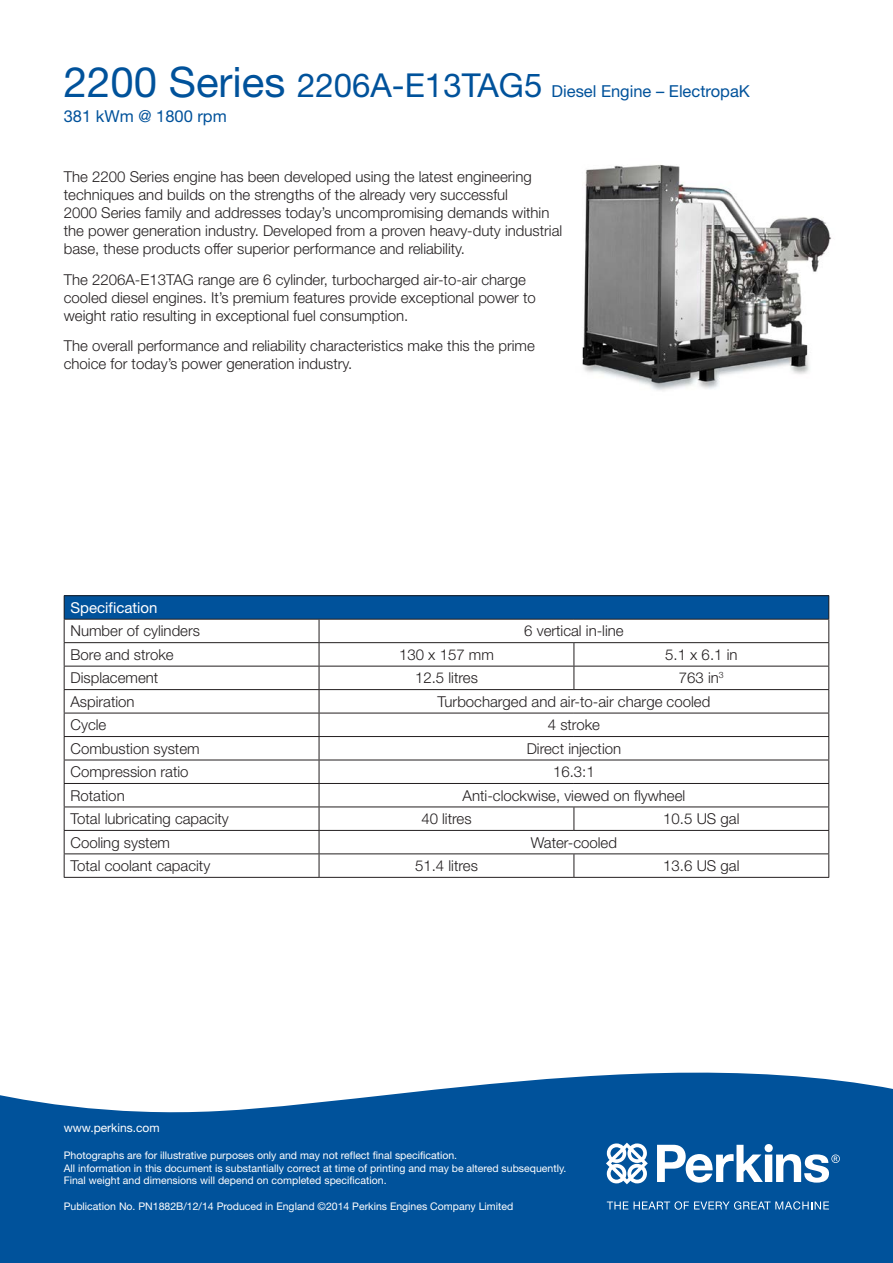
<style>
.page{position:relative;width:893px;height:1263px;background:#fff}
.page>*{position:absolute;margin:0;border:0;box-sizing:border-box;transform-origin:0 0}
.t1{font:16.5px/24.8px "Helvetica Neue";color:#00529b}
.Overview_Text{font:300 15px/18px "Helvetica Neue";color:#231f20}
.Table_-_Text_Centred{font:300 15px "Helvetica Neue";color:#231f20}
.Table_-_Text_Left__1{font:300 15px "Helvetica Neue";color:#231f20}
.Table_-_Headings_Lef{font:15px "Helvetica Neue";color:#fff}
.t2{font:12px "Helvetica Neue";color:#fff}
.t3{font:10.5px/12.6px "Helvetica Neue";color:#fff}
.s1{font-size:42px}
.s2{font-size:33px}
</style>
<div class="page">
<svg style="left:0;top:1072px;width:893px;height:191px;background:#1b64a5"></svg>
<svg style="left:607px;top:1201px;width:21px;height:8px"></svg>
<svg style="left:634px;top:1201px;width:195px;height:9px;background:#4480b5"></svg>
<svg style="left:606px;top:1143px;width:42px;height:41px"></svg>
<svg style="left:657px;top:1144px;width:183px;height:38px"></svg>
<img style="left:582px;top:164px;width:250px;height:227px">
<div style="left:64px;top:596px;width:765px;height:23px;background:#00529b"></div>
<svg style="left:65px;top:620px;width:763px;height:257px"></svg>
<hr style="left:319px;top:642px;width:255px;height:1px;background:#231f20">
<hr style="left:574px;top:642px;width:255px;height:1px;background:#231f20">
<hr style="left:319px;top:666px;width:255px;height:1px;background:#231f20">
<hr style="left:574px;top:666px;width:255px;height:1px;background:#231f20">
<svg style="left:574px;top:643px;width:1px;height:46px"></svg>
<hr style="left:64px;top:689px;width:255px;height:1px;background:#231f20">
<hr style="left:319px;top:689px;width:255px;height:1px;background:#231f20">
<hr style="left:574px;top:689px;width:255px;height:1px;background:#231f20">
<hr style="left:64px;top:713px;width:255px;height:1px;background:#231f20">
<hr style="left:319px;top:713px;width:255px;height:1px;background:#231f20">
<hr style="left:574px;top:713px;width:255px;height:1px;background:#231f20">
<hr style="left:64px;top:736px;width:255px;height:1px;background:#231f20">
<hr style="left:319px;top:736px;width:255px;height:1px;background:#231f20">
<hr style="left:574px;top:736px;width:255px;height:1px;background:#231f20">
<hr style="left:64px;top:760px;width:255px;height:1px;background:#231f20">
<hr style="left:319px;top:760px;width:255px;height:1px;background:#231f20">
<hr style="left:574px;top:760px;width:255px;height:1px;background:#231f20">
<hr style="left:64px;top:783px;width:255px;height:1px;background:#231f20">
<hr style="left:319px;top:783px;width:255px;height:1px;background:#231f20">
<hr style="left:574px;top:783px;width:255px;height:1px;background:#231f20">
<hr style="left:64px;top:806px;width:255px;height:1px;background:#231f20">
<hr style="left:319px;top:806px;width:255px;height:1px;background:#231f20">
<hr style="left:574px;top:806px;width:255px;height:1px;background:#231f20">
<svg style="left:574px;top:807px;width:1px;height:23px"></svg>
<hr style="left:64px;top:830px;width:255px;height:1px;background:#231f20">
<hr style="left:319px;top:830px;width:255px;height:1px;background:#231f20">
<hr style="left:574px;top:830px;width:255px;height:1px;background:#231f20">
<svg style="left:574px;top:854px;width:1px;height:23px"></svg>
<hr style="left:64px;top:642px;width:255px;height:1px;background:#231f20">
<hr style="left:64px;top:666px;width:255px;height:1px;background:#231f20">
<hr style="left:319px;top:853px;width:255px;height:1px;background:#231f20">
<hr style="left:574px;top:853px;width:255px;height:1px;background:#231f20">
<hr style="left:64px;top:853px;width:255px;height:1px;background:#231f20">
<hr style="left:64px;top:877px;width:255px;height:1px;background:#231f20">
<hr style="left:64px;top:595px;width:255px;height:1px;background:#231f20">
<svg style="left:64px;top:596px;width:1px;height:281px"></svg>
<hr style="left:319px;top:595px;width:255px;height:1px;background:#231f20">
<hr style="left:574px;top:595px;width:255px;height:1px;background:#231f20">
<hr style="left:64px;top:619px;width:255px;height:1px;background:#231f20">
<hr style="left:319px;top:619px;width:255px;height:1px;background:#231f20">
<hr style="left:574px;top:619px;width:255px;height:1px;background:#231f20">
<svg style="left:319px;top:619px;width:1px;height:258px"></svg>
<svg style="left:828px;top:596px;width:1px;height:281px"></svg>
<hr style="left:319px;top:877px;width:255px;height:1px;background:#231f20">
<hr style="left:574px;top:877px;width:255px;height:1px;background:#231f20">
<p class="t1" style="left:64px;top:78px;width:688px"><span class="s1">2200 Series</span> <span class="s2">2206A-E13TAG5</span> Diesel Engine – ElectropaK<br>381 kWm @ 1800 rpm</p>
<p class="Overview_Text" style="left:64px;top:167px;width:500px">The 2200 Series engine has been developed using the latest engineering techniques and builds on the strengths of the already very successful<br>2000 Series family and addresses today’s uncompromising demands within the power generation industry. Developed from a proven heavy-duty industrial base, these products offer superior performance and reliability.</p>
<p class="Overview_Text" style="left:64px;top:270px;width:474px">The 2206A-E13TAG range are 6 cylinder, turbocharged air-to-air charge cooled diesel engines. It’s premium features provide exceptional power to weight ratio resulting in exceptional fuel consumption.</p>
<p class="Overview_Text" style="left:64px;top:337px;width:472px">The overall performance and reliability characteristics make this the prime choice for today’s power generation industry.</p>
<p class="Table_-_Headings_Lef" style="left:71px;top:598px;width:88px">Specification</p>
<p class="Table_-_Text_Left__1" style="left:71px;top:622px;width:131px">Number of cylinders</p>
<p class="Table_-_Text_Centred" style="left:524px;top:622px;width:101px">6 vertical in-line</p>
<p class="Table_-_Text_Left__1" style="left:71px;top:645px;width:105px">Bore and stroke</p>
<p class="Table_-_Text_Centred" style="left:399px;top:645px;width:96px">130 x 157 mm</p>
<p class="Table_-_Text_Centred" style="left:665px;top:645px;width:74px">5.1 x 6.1 in</p>
<p class="Table_-_Text_Left__1" style="left:71px;top:669px;width:89px">Displacement</p>
<p class="Table_-_Text_Centred" style="left:415px;top:669px;width:64px">12.5 litres</p>
<p class="Table_-_Text_Centred" style="left:679px;top:669px;width:46px">763 in<sup>3</sup></p>
<p class="Table_-_Text_Left__1" style="left:71px;top:692px;width:66px">Aspiration</p>
<p class="Table_-_Text_Centred" style="left:438px;top:692px;width:274px">Turbocharged and air-to-air charge cooled</p>
<p class="Table_-_Text_Left__1" style="left:71px;top:716px;width:37px">Cycle</p>
<p class="Table_-_Text_Centred" style="left:548px;top:716px;width:54px">4 stroke</p>
<p class="Table_-_Text_Left__1" style="left:71px;top:739px;width:131px">Combustion system</p>
<p class="Table_-_Text_Centred" style="left:527px;top:739px;width:96px">Direct injection</p>
<p class="Table_-_Text_Left__1" style="left:71px;top:762px;width:120px">Compression ratio</p>
<p class="Table_-_Text_Centred" style="left:553px;top:762px;width:43px">16.3:1</p>
<p class="Table_-_Text_Left__1" style="left:71px;top:786px;width:56px">Rotation</p>
<p class="Table_-_Text_Centred" style="left:463px;top:786px;width:224px">Anti-clockwise, viewed on flywheel</p>
<p class="Table_-_Text_Left__1" style="left:71px;top:809px;width:160px">Total lubricating capacity</p>
<p class="Table_-_Text_Centred" style="left:421px;top:809px;width:52px">40 litres</p>
<p class="Table_-_Text_Centred" style="left:663px;top:809px;width:78px">10.5 US gal</p>
<p class="Table_-_Text_Left__1" style="left:71px;top:833px;width:101px">Cooling system</p>
<p class="Table_-_Text_Centred" style="left:531px;top:833px;width:88px">Water-cooled</p>
<p class="Table_-_Text_Left__1" style="left:71px;top:856px;width:141px">Total coolant capacity</p>
<p class="Table_-_Text_Centred" style="left:415px;top:856px;width:64px">51.4 litres</p>
<p class="Table_-_Text_Centred" style="left:663px;top:856px;width:78px">13.6 US gal</p>
<p class="t2" style="left:64px;top:1121px;width:97px">www.perkins.com</p>
<p class="t3" style="left:64px;top:1149px;width:504px">Photographs are for illustrative purposes only and may not reflect final specification.<br>All information in this document is substantially correct at time of printing and may be altered subsequently.<br>Final weight and dimensions will depend on completed specification.</p>
<p class="t3" style="left:64px;top:1199px;width:451px">Publication No. PN1882B/12/14 Produced in England ©2014 Perkins Engines Company Limited</p>
</div>
